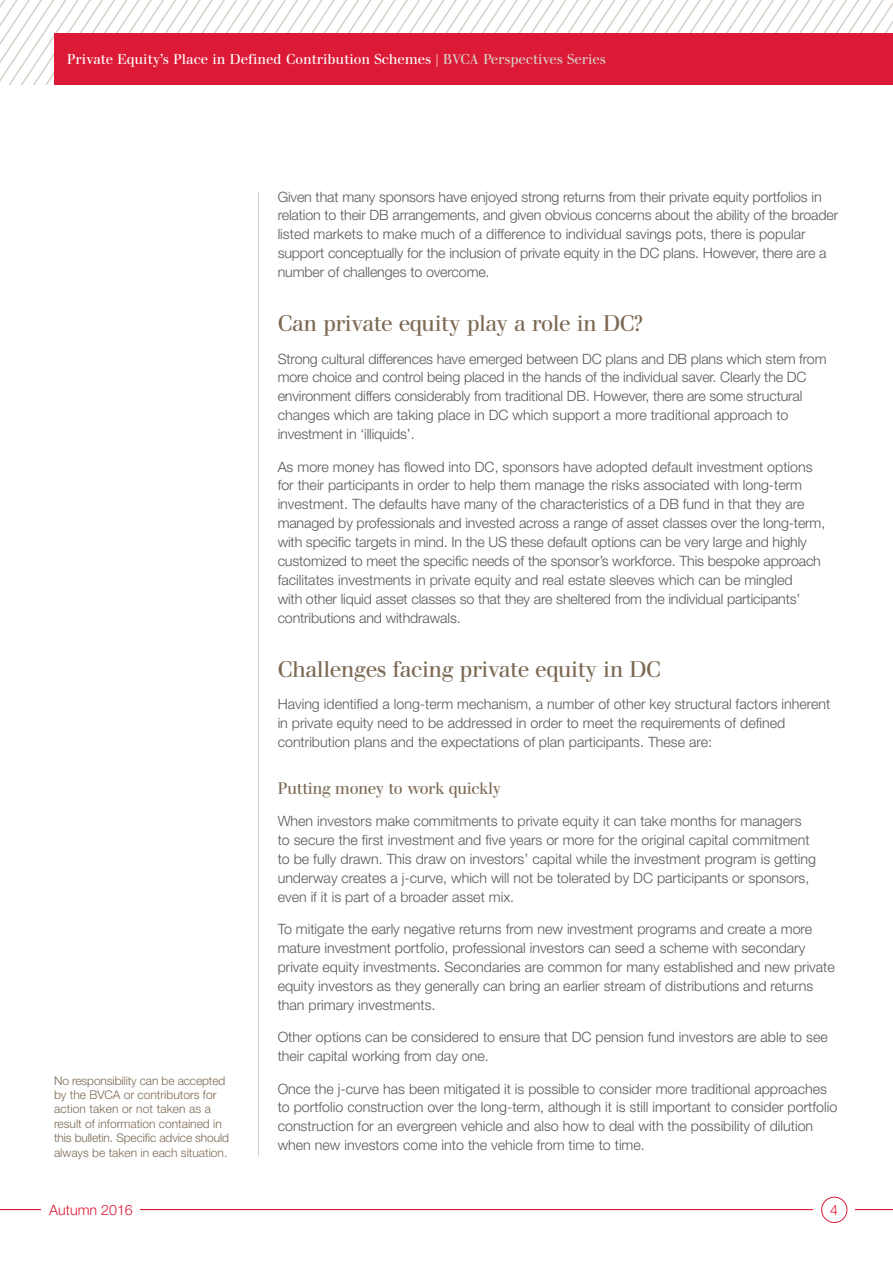
<style>
.page{position:relative;width:893px;height:1263px;background:#fff}
.page>*{position:absolute;margin:0;border:0;box-sizing:border-box;transform-origin:0 0}
.t1{font:22.5px "Walbaum SBOP";letter-spacing:-.02em;color:#7c6954}
.t2{font:16.5px "Walbaum SBOP";letter-spacing:-.025em;color:#7c6954}
.t3{font:300 14.25px/18.9px "Helvetica Neue LT Pro";color:#57585a}
.t4{font:14.25px "Walbaum SBOP";color:#fff}
.t5{font:300 14.25px "Helvetica Neue LT Pro";color:#dc1a36}
.t6{font:300 12px/14.4px "Helvetica Neue LT Pro";color:#7c6954}
.s1{color:#d8d0c9}
</style>
<div class="page">
<hr style="left:0;top:1209px;width:893px;height:1px;background:#dc1a36">
<svg style="left:0;top:0;width:893px;height:84px"></svg>
<div style="left:54px;top:33px;width:839px;height:51px;background:#dc1a36"></div>
<hr style="left:258px;top:191px;width:1px;height:966px;background:#d8d0c9">
<div style="left:814px;top:1183px;width:41px;height:54px;background:#fff"></div>
<div style="left:41px;top:1199px;width:99px;height:21px;background:#fff"></div>
<div style="left:821px;top:1197px;width:26px;height:26px;border:1px solid #dc1a36;border-radius:50%"></div>
<p class="t4" style="left:67px;top:51px;width:540px">Private Equity’s Place in Defined Contribution Schemes | <span class="s1">BVCA Perspectives Series</span></p>
<p class="t6" style="left:54px;top:1073px;width:177px">No responsibility can be accepted by the BVCA or contributors for action taken or not taken as a result of information contained in this bulletin. Specific advice should always be taken in each situation.</p>
<p class="t3" style="left:278px;top:187px;width:562px">Given that many sponsors have enjoyed strong returns from their private equity portfolios in relation to their DB arrangements, and given obvious concerns about the ability of the broader listed markets to make much of a difference to individual savings pots, there is popular support conceptually for the inclusion of private equity in the DC plans. However, there are a number of challenges to overcome.</p>
<h1 class="t1" style="left:278px;top:311px;width:367px">Can private equity play a role in DC?</h1>
<p class="t3" style="left:278px;top:349px;width:550px">Strong cultural differences have emerged between DC plans and DB plans which stem from more choice and control being placed in the hands of the individual saver. Clearly the DC environment differs considerably from traditional DB. However, there are some structural changes which are taking place in DC which support a more traditional approach to investment in ‘illiquids’.</p>
<p class="t3" style="left:278px;top:457px;width:549px">As more money has flowed into DC, sponsors have adopted default investment options for their participants in order to help them manage the risks associated with long-term investment. The defaults have many of the characteristics of a DB fund in that they are managed by professionals and invested across a range of asset classes over the long-term, with specific targets in mind. In the US these default options can be very large and highly customized to meet the specific needs of the sponsor’s workforce. This bespoke approach facilitates investments in private equity and real estate sleeves which can be mingled<br>with other liquid asset classes so that they are sheltered from the individual participants’ contributions and withdrawals.</p>
<h1 class="t1" style="left:278px;top:656px;width:385px">Challenges facing private equity in DC</h1>
<p class="t3" style="left:278px;top:694px;width:554px">Having identified a long-term mechanism, a number of other key structural factors inherent in private equity need to be addressed in order to meet the requirements of defined contribution plans and the expectations of plan participants. These are:</p>
<p class="t2" style="left:278px;top:779px;width:225px">Putting money to work quickly</p>
<p class="t3" style="left:278px;top:811px;width:540px">When investors make commitments to private equity it can take months for managers to secure the first investment and five years or more for the original capital commitment to be fully drawn. This draw on investors’ capital while the investment program is getting underway creates a j-curve, which will not be tolerated by DC participants or sponsors, even if it is part of a broader asset mix.</p>
<p class="t3" style="left:278px;top:919px;width:559px">To mitigate the early negative returns from new investment programs and create a more mature investment portfolio, professional investors can seed a scheme with secondary private equity investments. Secondaries are common for many established and new private equity investors as they generally can bring an earlier stream of distributions and returns than primary investments.</p>
<p class="t3" style="left:278px;top:1027px;width:552px">Other options can be considered to ensure that DC pension fund investors are able to see their capital working from day one.</p>
<p class="t3" style="left:278px;top:1079px;width:561px">Once the j-curve has been mitigated it is possible to consider more traditional approaches to portfolio construction over the long-term, although it is still important to consider portfolio construction for an evergreen vehicle and also how to deal with the possibility of dilution when new investors come into the vehicle from time to time.</p>
<p class="t5" style="left:49px;top:1201px;width:85px">Autumn 2016</p>
<p class="t5" style="left:830px;top:1201px;width:9px">4</p>
</div>
